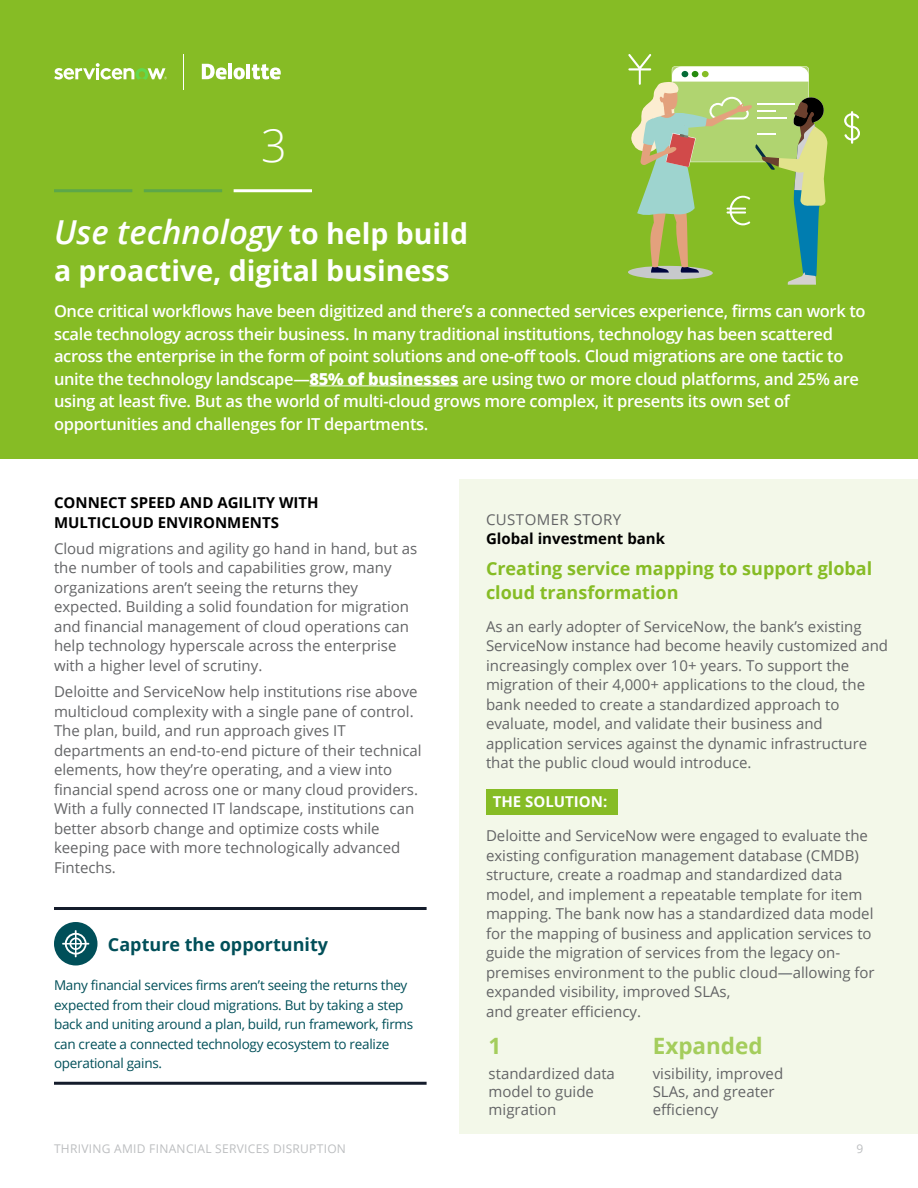
<style>
.page{position:relative;width:918px;height:1188px;background:#fff}
.page>*{position:absolute;margin:0;border:0;box-sizing:border-box;transform-origin:0 0}
.t1{font:300 45px "Open Sans";color:#fff}
.t2{font:italic 600 33px "Open Sans";color:#fff}
.t3{font:700 28.5px "Open Sans";color:#fff}
.t4{font:700 22.5px "Open Sans";color:#a4cd5c}
.t5{font:700 18px/24px "Open Sans";color:#86bc25}
.t6{font:700 18px "Open Sans";color:#004f59}
.t7{font:600 16.5px/22.5px "Open Sans";letter-spacing:-.02em;color:#fff}
.t8{font:15px/19.5px "Open Sans";color:#636466}
.t9{font:700 15px/19.5px "Open Sans";color:#000}
.t10{font:15px "Open Sans";letter-spacing:.03em;color:#636466}
.t11{font:700 15px "Open Sans";color:#fff}
.t12{font:13.5px/19.5px "Open Sans";letter-spacing:-.02em;color:#004f59}
.t13{font:12px "Open Sans";letter-spacing:.025em;color:#bcbec0}
.s1{font-weight:700;font-style:normal;font-size:28.5px}
.s2{font-weight:800}
.s3{color:#5e6369}
</style>
<div class="page">
<hr style="left:54px;top:907px;width:373px;height:3px;background:#141c2b">
<hr style="left:54px;top:1082px;width:373px;height:3px;background:#141c2b">
<svg style="left:54px;top:922px;width:44px;height:44px"></svg>
<div style="left:0;top:0;width:918px;height:459px;background:#86bc25"></div>
<hr style="left:310px;top:385px;width:148px;height:1px;background:#fff">
<hr style="left:54px;top:189px;width:78px;height:3px;background:#5ca749">
<hr style="left:144px;top:189px;width:78px;height:3px;background:#5ca749">
<hr style="left:234px;top:189px;width:78px;height:3px;background:#fff">
<hr style="left:228px;top:64px;width:4px;height:15px;background:#fff">
<svg style="left:234px;top:64px;width:47px;height:15px"></svg>
<svg style="left:202px;top:64px;width:25px;height:15px"></svg>
<svg style="left:54px;top:63px;width:113px;height:17px"></svg>
<hr style="left:184px;top:54px;width:1px;height:35px;background:#fff">
<div style="left:459px;top:480px;width:459px;height:654px;background:#f3f8e9"></div>
<div style="left:486px;top:789px;width:132px;height:26px;background:#86bc25"></div>
<svg style="left:844px;top:111px;width:16px;height:33px"></svg>
<svg style="left:628px;top:54px;width:199px;height:231px"></svg>
<h1 class="t1" style="left:261px;top:115px;width:27px">3</h1>
<h2 class="t2" style="left:54px;top:209px;width:416px">Use technology <span class="s1">to help build</span></h2>
<h3 class="t3" style="left:54px;top:251px;width:397px">a proactive, digital business</h3>
<p class="t7" style="left:54px;top:300px;width:813px">Once critical workflows have been digitized and there’s a connected services experience, firms can work to scale technology across their business. In many traditional institutions, technology has been scattered across the enterprise in the form of point solutions and one-off tools. Cloud migrations are one tactic to unite the technology landscape—<span class="s2">85% of businesses</span> are using two or more cloud platforms, and 25% are using at least five. But as the world of multi-cloud grows more complex, it presents its own set of opportunities and challenges for IT departments.</p>
<p class="t9" style="left:54px;top:492px;width:266px">CONNECT SPEED AND AGILITY WITH<br>MULTICLOUD ENVIRONMENTS</p>
<p class="t8" style="left:54px;top:538px;width:365px">Cloud migrations and agility go hand in hand, but as the number of tools and capabilities grow, many organizations aren’t seeing the returns they expected. Building a solid foundation for migration and financial management of cloud operations can help technology hyperscale across the enterprise with a higher level of scrutiny.</p>
<p class="t8" style="left:54px;top:681px;width:369px">Deloitte and ServiceNow help institutions rise above multicloud complexity with a single pane of control.<br>The plan, build, and run approach gives IT departments an end-to-end picture of their technical elements, how they’re operating, and a view into financial spend across one or many cloud providers.<br>With a fully connected IT landscape, institutions can better absorb change and optimize costs while keeping pace with more technologically advanced Fintechs.</p>
<p class="t6" style="left:108px;top:931px;width:222px">Capture the opportunity</p>
<p class="t12" style="left:54px;top:975px;width:361px">Many financial services firms aren’t seeing the returns they expected from their cloud migrations. But by taking a step back and uniting around a plan, build, run framework, firms can create a connected technology ecosystem to realize operational gains.</p>
<p class="t10" style="left:486px;top:509px;width:137px">CUSTOMER STORY</p>
<p class="t9" style="left:486px;top:529px;width:181px">Global investment bank</p>
<p class="t5" style="left:486px;top:556px;width:388px">Creating service mapping to support global cloud transformation</p>
<p class="t8" style="left:486px;top:616px;width:404px">As an early adopter of ServiceNow, the bank’s existing ServiceNow instance had become heavily customized and increasingly complex over 10+ years. To support the migration of their 4,000+ applications to the cloud, the bank needed to create a standardized approach to evaluate, model, and validate their business and application services against the dynamic infrastructure that the public cloud would introduce.</p>
<p class="t11" style="left:493px;top:791px;width:116px">THE SOLUTION:</p>
<p class="t8" style="left:486px;top:826px;width:390px">Deloitte and ServiceNow were engaged to evaluate the existing configuration management database (CMDB) structure, create a roadmap and standardized data model, and implement a repeatable template for item mapping. The bank now has a standardized data model for the mapping of business and application services to guide the migration of services from the legacy on&shy;premises environment to the public cloud<span class="s3">—</span>allowing for expanded visibility, improved SLAs,<br>and greater efficiency.</p>
<h3 class="t4" style="left:489px;top:1030px;width:14px">1</h3>
<p class="t8" style="left:489px;top:1064px;width:128px;line-height:18px">standardized data model to guide migration</p>
<h3 class="t4" style="left:653px;top:1030px;width:112px">Expanded</h3>
<p class="t8" style="left:653px;top:1064px;width:132px;line-height:18px">visibility, improved<br>SLAs, and greater efficiency</p>
<p class="t13" style="left:54px;top:1141px;width:294px">THRIVING AMID FINANCIAL SERVICES DISRUPTION</p>
<p class="t13" style="left:856px;top:1141px;width:8px">9</p>
</div>
